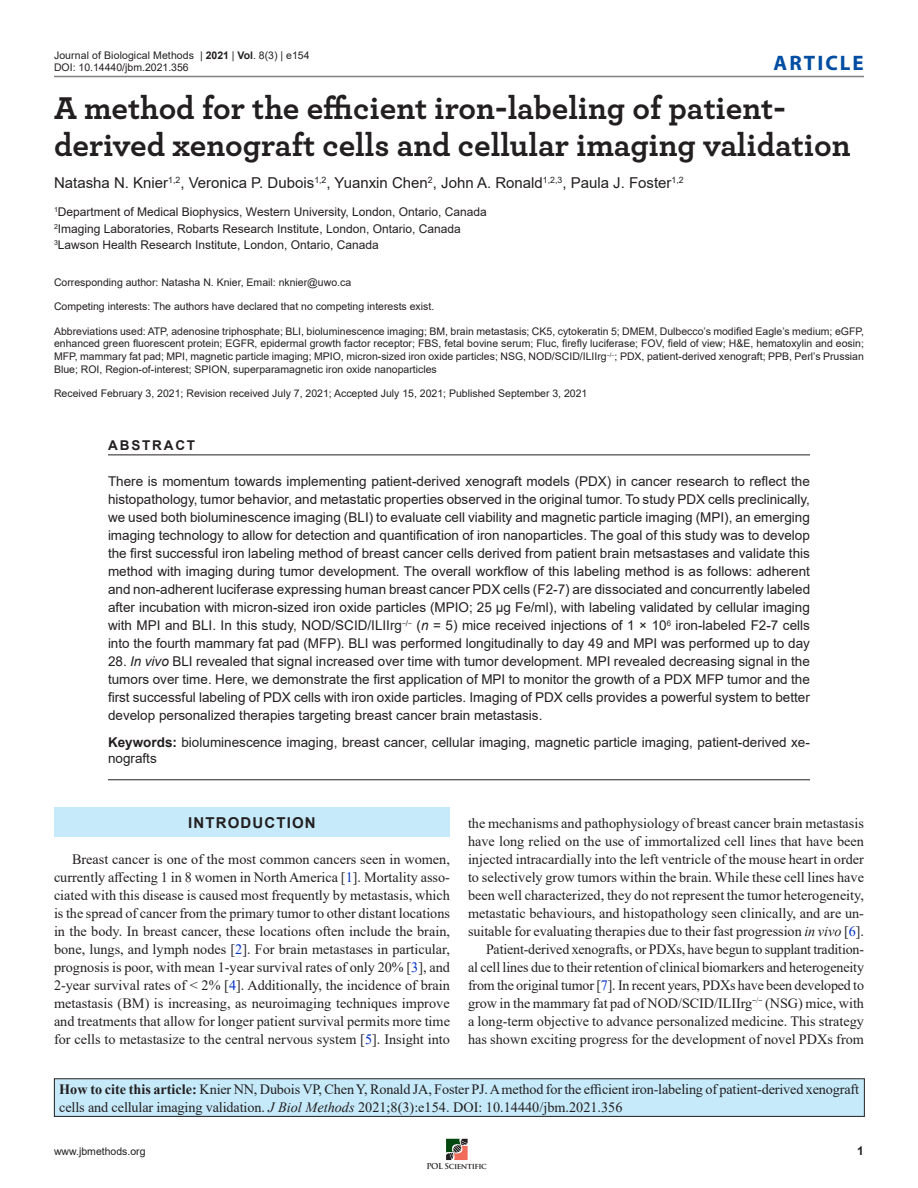
<style>
.page{position:relative;width:918px;height:1188px;background:#fff}
.page>*{position:absolute;margin:0;border:0;box-sizing:border-box;transform-origin:0 0}
.t1{font:700 33px/37.5px "Archer";color:#231f20}
.Article_Type{font:700 21px "Myriad Pro";letter-spacing:.095em;color:#014da2}
.Authors{font:15px "Arial";color:#231f20}
.Section_Header{font:700 15px "Arial";letter-spacing:.075em;color:#231f20}
.Body{font:14.25px/18px "Times New Roman";color:#231f20;text-align:justify}
.Citation{font:14.25px/18px "Times New Roman";letter-spacing:-.01em;color:#231f20}
.Abstract{font:13.5px/18px "Arial";color:#231f20;text-align:justify}
.Keywords{font:13.5px/16.2px "Arial";color:#231f20}
.Abstract_title{font:700 13.5px "Arial";letter-spacing:.135em;color:#231f20}
.Affiliation{font:12px/16.5px "Arial";color:#231f20}
.t2{font:700 12px "Arial";color:#231f20}
.Abbreivations{font:10.5px/12.6px "Arial";color:#231f20;text-align:justify}
.Manuscript_info{font:10.5px/12.6px "Arial";color:#231f20}
.Competing_interests{font:10.5px "Arial";color:#231f20}
.Corresponding_author{font:10.5px "Arial";color:#231f20}
.t3{font:700 7.95px "Trajan Pro";letter-spacing:-.05em;color:#231f20}
.s1{font-weight:700}
.s2{font-style:italic}
.s3{color:#002fc4}
</style>
<div class="page">
<svg style="left:446px;top:1139px;width:22px;height:21px"></svg>
<hr style="left:54px;top:76px;width:810px;height:1px;background:#808285">
<hr style="left:108px;top:454px;width:702px;height:1px;background:#231f20">
<hr style="left:108px;top:779px;width:702px;height:1px;background:#231f20">
<div style="left:54px;top:807px;width:396px;height:30px;background:#c6eafa"></div>
<div style="left:54px;top:1079px;width:810px;height:37px;background:#c6eafa"></div>
<div style="left:54px;top:1078px;width:811px;height:39px;border:1px solid #231f20"></div>
<p class="Manuscript_info" style="left:54px;top:49px;width:257px">Journal of Biological Methods | <span class="s1">2021</span> | <span class="s1">Vol</span>. 8(3) | e154<br>DOI: 10.14440/jbm.2021.356</p>
<p class="t1" style="left:54px;top:87px;width:798px">A method for the efficient iron-labeling of patient&shy;derived xenograft cells and cellular imaging validation</p>
<p class="Authors" style="left:54px;top:172px;width:631px">Natasha N. Knier<sup>1,2</sup>, Veronica P. Dubois<sup>1,2</sup>, Yuanxin Chen<sup>2</sup>, John A. Ronald<sup>1,2,3</sup>, Paula J. Foster<sup>1,2</sup></p>
<p class="Affiliation" style="left:54px;top:203px;width:434px"><sup>1</sup>Department of Medical Biophysics, Western University, London, Ontario, Canada<br><sup>2</sup>Imaging Laboratories, Robarts Research Institute, London, Ontario, Canada<br><sup>3</sup>Lawson Health Research Institute, London, Ontario, Canada</p>
<p class="Corresponding_author" style="left:54px;top:275px;width:299px">Corresponding author: Natasha N. Knier, Email: nknier@uwo.ca</p>
<p class="Competing_interests" style="left:54px;top:299px;width:382px">Competing interests: The authors have declared that no competing interests exist.</p>
<p class="Abbreivations" style="left:54px;top:325px;width:812px">Abbreviations used: ATP, adenosine triphosphate; BLI, bioluminescence imaging; BM, brain metastasis; CK5, cytokeratin 5; DMEM, Dulbecco’s modified Eagle’s medium; eGFP, enhanced green fluorescent protein; EGFR, epidermal growth factor receptor; FBS, fetal bovine serum; Fluc, firefly luciferase; FOV, field of view; H&amp;E, hematoxylin and eosin; MFP, mammary fat pad; MPI, magnetic particle imaging; MPIO, micron-sized iron oxide particles; NSG, NOD/SCID/ILIIrg<sup>−</sup><sup>/</sup><sup>−</sup>; PDX, patient-derived xenograft; PPB, Perl’s Prussian Blue; ROI, Region-of-interest; SPION, superparamagnetic iron oxide nanoparticles</p>
<p class="Manuscript_info" style="left:54px;top:387px;width:535px">Received February 3, 2021; Revision received July 7, 2021; Accepted July 15, 2021; Published September 3, 2021</p>
<p class="Article_Type" style="left:774px;top:49px;width:92px">ARTICLE</p>
<p class="Abstract_title" style="left:108px;top:436px;width:88px">ABSTRACT</p>
<p class="Abstract" style="left:108px;top:472px;width:704px">There is momentum towards implementing patient-derived xenograft models (PDX) in cancer research to reflect the histopathology, tumor behavior, and metastatic properties observed in the original tumor. To study PDX cells preclinically, we used both bioluminescence imaging (BLI) to evaluate cell viability and magnetic particle imaging (MPI), an emerging imaging technology to allow for detection and quantification of iron nanoparticles. The goal of this study was to develop the first successful iron labeling method of breast cancer cells derived from patient brain metsastases and validate this method with imaging during tumor development. The overall workflow of this labeling method is as follows: adherent and non-adherent luciferase expressing human breast cancer PDX cells (F2-7) are dissociated and concurrently labeled after incubation with micron-sized iron oxide particles (MPIO; 25 μg Fe/ml), with labeling validated by cellular imaging with MPI and BLI. In this study, NOD/SCID/ILIIrg<sup>−</sup><sup>/</sup><sup>−</sup> (<span class="s2">n</span> = 5) mice received injections of 1 × 10<sup>6</sup> iron-labeled F2-7 cells into the fourth mammary fat pad (MFP). BLI was performed longitudinally to day 49 and MPI was performed up to day</p>
<p class="Abstract" style="left:108px;top:652px;width:703px">28. <span class="s2">In vivo</span> BLI revealed that signal increased over time with tumor development. MPI revealed decreasing signal in the tumors over time. Here, we demonstrate the first application of MPI to monitor the growth of a PDX MFP tumor and the first successful labeling of PDX cells with iron oxide particles. Imaging of PDX cells provides a powerful system to better develop personalized therapies targeting breast cancer brain metastasis.</p>
<p class="Keywords" style="left:108px;top:734px;width:703px"><span class="s1">Keywords:</span> bioluminescence imaging, breast cancer, cellular imaging, magnetic particle imaging, patient-derived xe&shy;nografts</p>
<p class="Section_Header" style="left:188px;top:812px;width:129px">INTRODUCTION</p>
<p class="Body" style="left:54px;top:850px;width:398px;text-indent:18px">Breast cancer is one of the most common cancers seen in women, currently affecting 1 in 8 women in North America [<span class="s3">1</span>]. Mortality asso&shy;ciated with this disease is caused most frequently by metastasis, which is the spread of cancer from the primary tumor to other distant locations in the body. In breast cancer, these locations often include the brain, bone, lungs, and lymph nodes [<span class="s3">2</span>]. For brain metastases in particular, prognosis is poor, with mean 1-year survival rates of only 20% [<span class="s3">3</span>], and 2-year survival rates of &lt; 2% [<span class="s3">4</span>]. Additionally, the incidence of brain metastasis (BM) is increasing, as neuroimaging techniques improve and treatments that allow for longer patient survival permits more time for cells to metastasize to the central nervous system [<span class="s3">5</span>]. Insight into</p>
<p class="Body" style="left:468px;top:814px;width:398px">the mechanisms and pathophysiology of breast cancer brain metastasis have long relied on the use of immortalized cell lines that have been injected intracardially into the left ventricle of the mouse heart in order to selectively grow tumors within the brain. While these cell lines have been well characterized, they do not represent the tumor heterogeneity, metastatic behaviours, and histopathology seen clinically, and are un&shy;suitable for evaluating therapies due to their fast progression <span class="s2">in vivo</span> [<span class="s3">6</span>].</p>
<p class="Body" style="left:468px;top:940px;width:398px;text-indent:18px">Patient-derived xenografts, or PDXs, have begun to supplant tradition&shy;al cell lines due to their retention of clinical biomarkers and heterogeneity from the original tumor [<span class="s3">7</span>]. In recent years, PDXs have been developed to grow in the mammary fat pad of NOD/SCID/ILIIrg<sup>−</sup><sup>/</sup><sup>−</sup> (NSG) mice, with a long-term objective to advance personalized medicine. This strategy has shown exciting progress for the development of novel PDXs from</p>
<p class="Citation" style="left:59px;top:1079px;width:801px"><span class="s1">How to cite this article:</span> Knier NN, Dubois VP, Chen Y, Ronald JA, Foster PJ. A method for the efficient iron-labeling of patient-derived xenograft cells and cellular imaging validation. <span class="s2">J Biol Methods</span> 2021;8(3):e154. DOI: 10.14440/jbm.2021.356</p>
<p class="Abbreivations" style="left:54px;top:1145px;width:93px">www.jbmethods.org</p>
<p class="t2" style="left:857px;top:1142px;width:8px">1</p>
<p class="t3" style="left:427px;top:1161px;width:62px">POL Scientific</p>
</div>
